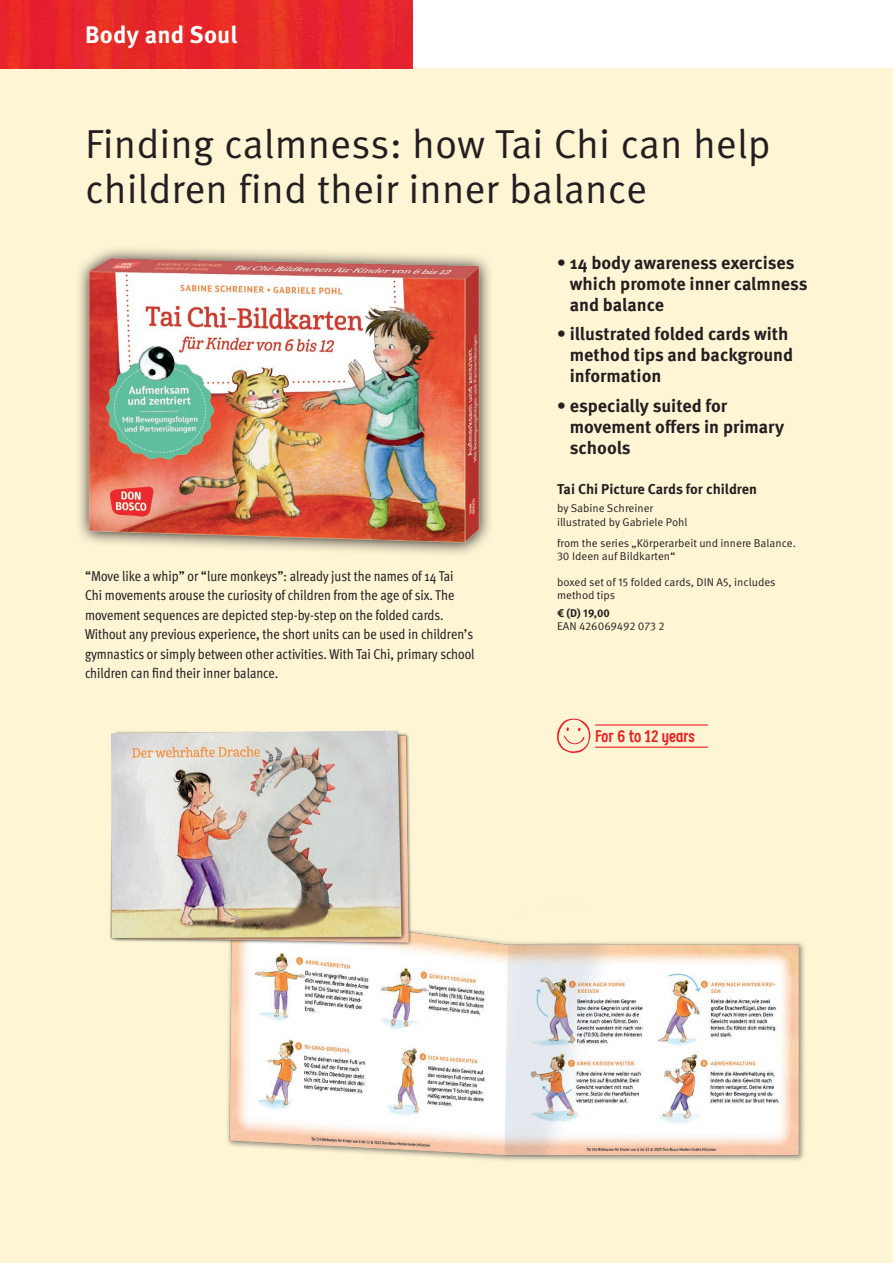
<style>
.page{position:relative;width:893px;height:1263px;background:#fff}
.page>*{position:absolute;margin:0;border:0;box-sizing:border-box;transform-origin:0 0}
.Headline{font:40.5px/45px "Meta OT Norm";color:#231f20}
.t1{font:700 24px "Meta OT";letter-spacing:.01em;color:#fff}
.t2{font:700 18px/21px "Meta OT";color:#231f20}
.t3{font:700 16.5px "Supernettcn";color:#ee1d23}
.t4{font:condensed 14.25px/19.5px "Meta OT";color:#231f20}
.Titel{font:700 14.25px "Meta OT";letter-spacing:-.005em;color:#231f20}
.Reihe{font:11.25px/13.5px "Meta OT Norm";color:#231f20}
.Ausstattung{font:11.25px/13.5px "Meta OT Norm";color:#231f20}
.Autor{font:11.25px "Meta OT Norm";color:#231f20}
.ISBN{font:11.25px "Meta OT Norm";letter-spacing:-.005em;color:#231f20}
.Preis{font:700 11.25px "Meta OT";color:#231f20}
</style>
<div class="page">
<div style="left:0;top:68px;width:893px;height:1195px;background:#fef5d5"></div>
<img style="left:0;top:0;width:412px;height:68px">
<img style="left:227px;top:937px;width:578px;height:224px">
<svg style="left:79px;top:249px;width:411px;height:305px"></svg>
<img style="left:85px;top:255px;width:398px;height:291px">
<svg style="left:557px;top:719px;width:33px;height:34px"></svg>
<hr style="left:595px;top:724px;width:112px;height:1px;background:#ee1d23">
<hr style="left:595px;top:747px;width:112px;height:1px;background:#ee1d23">
<img style="left:109px;top:730px;width:360px;height:317px">
<h2 class="t1" style="left:85px;top:19px;width:154px">Body and Soul</h2>
<p class="Headline" style="left:85px;top:122px;width:687px">Finding calmness: how Tai Chi can help children find their inner balance</p>
<p class="t4" style="left:85px;top:565px;width:391px">“Move like a whip” or “lure monkeys”: already just the names of 14 Tai<br>Chi movements arouse the curiosity of children from the age of six. The movement sequences are depicted step-by-step on the folded cards.<br>Without any previous experience, the short units can be used in children’s gymnastics or simply between other activities. With Tai Chi, primary school children can find their inner balance.</p>
<p class="t2" style="left:570px;top:252px;width:239px;text-indent:-13px">• 14 body awareness exercises which promote inner calmness and balance</p>
<p class="t2" style="left:570px;top:324px;width:225px;text-indent:-13px">• illustrated folded cards with method tips and background information</p>
<p class="t2" style="left:570px;top:395px;width:216px;text-indent:-13px">• especially suited for movement offers in primary schools</p>
<p class="Titel" style="left:557px;top:480px;width:201px">Tai Chi Picture Cards for children</p>
<p class="Autor" style="left:557px;top:501px;width:98px">by Sabine Schreiner</p>
<p class="Autor" style="left:557px;top:515px;width:132px">illustrated by Gabriele Pohl</p>
<p class="Reihe" style="left:557px;top:536px;width:240px">from the series „Körperarbeit und innere Balance.<br>30 Ideen auf Bildkarten“</p>
<p class="Ausstattung" style="left:557px;top:575px;width:220px">boxed set of 15 folded cards, DIN A5, includes method tips</p>
<p class="Preis" style="left:557px;top:606px;width:54px">€ (D) 19,00</p>
<p class="ISBN" style="left:557px;top:620px;width:109px">EAN 426069492 073 2</p>
<p class="t3" style="left:595px;top:725px;width:102px">For 6 to 12 years</p>
</div>
